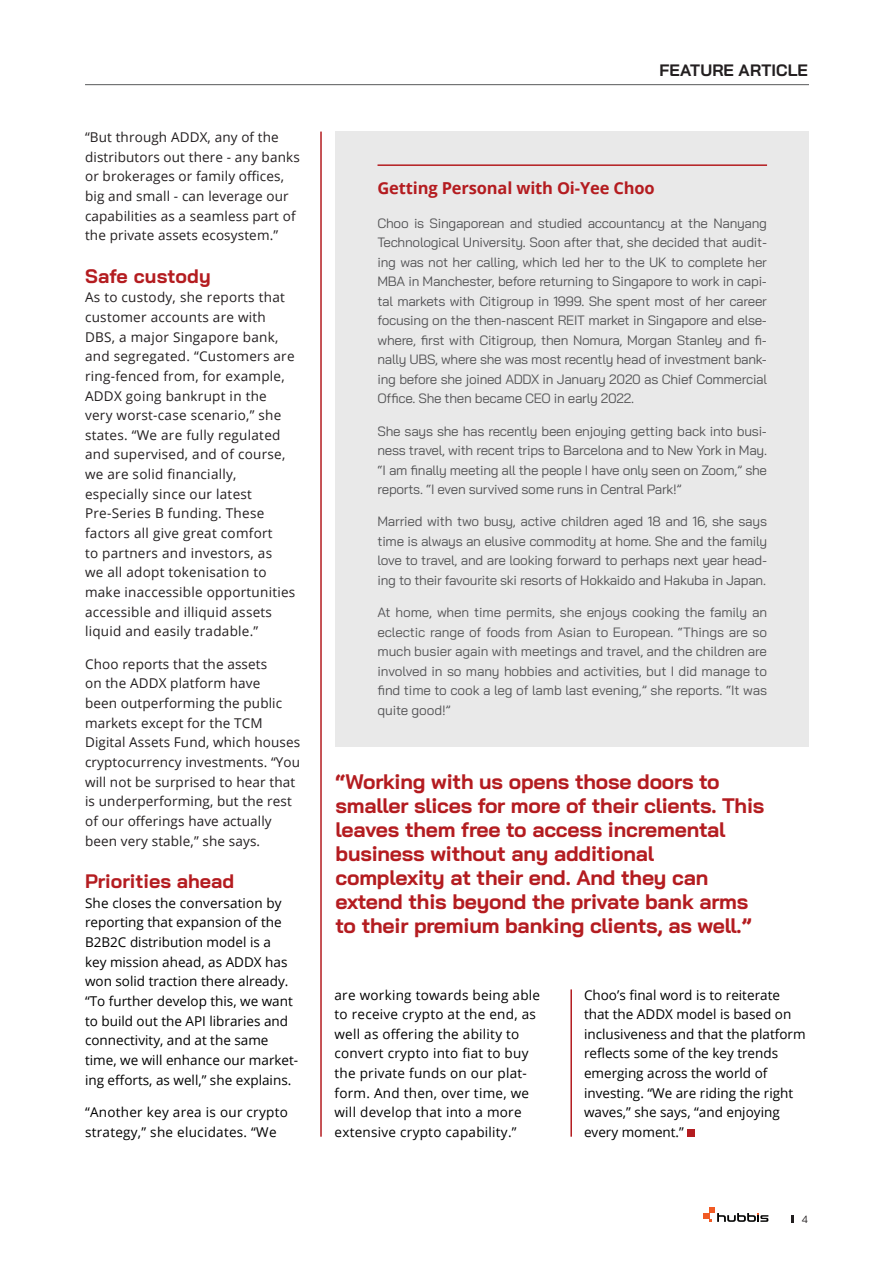
<style>
.page{position:relative;width:893px;height:1263px;background:#fff}
.page>*{position:absolute;margin:0;border:0;box-sizing:border-box;transform-origin:0 0}
.t1{font:700 21px/24px "Bai Jamjuree";letter-spacing:-.01em;color:#b41c20}
.t2{font:700 19.5px "Bai Jamjuree";color:#b41c20}
.t3{font:700 16.5px "Open Sans";letter-spacing:-.01em;color:#b41c20}
.t4{font:700 16.5px "Bai Jamjuree";letter-spacing:.005em;color:#231f20}
.t5{font:13.5px/19.5px "Bai Jamjuree";letter-spacing:-.02em;color:#535355;text-align:justify}
.t6{font:13.5px/19.6px "Open Sans";letter-spacing:.02em;color:#231f20}
.t7{font:13.5px/19.6px "Open Sans";color:#000}
.t8{font:13.5px/19.5px "Open Sans";letter-spacing:.02em;color:#000}
.t9{font:10.5px "Bai Jamjuree";color:#231f20}
</style>
<div class="page">
<svg style="left:703px;top:1207px;width:65px;height:15px"></svg>
<svg style="left:791px;top:1215px;width:3px;height:8px"></svg>
<div style="left:336px;top:132px;width:473px;height:615px;background:#e9e9e9"></div>
<hr style="left:377px;top:164px;width:390px;height:2px;background:#b41c20">
<hr style="left:320px;top:132px;width:2px;height:1005px;background:#b41c20">
<div style="left:687px;top:1129px;width:8px;height:8px;background:#b41c20"></div>
<hr style="left:570px;top:989px;width:2px;height:148px;background:#b41c20">
<hr style="left:85px;top:84px;width:724px;height:1px;background:#57585a">
<p class="t6" style="left:85px;top:127px;width:216px">“But through ADDX, any of the distributors out there - any banks or brokerages or family offices, big and small - can leverage our capabilities as a seamless part of the private assets ecosystem.”</p>
<h2 class="t2" style="left:85px;top:264px;width:127px">Safe custody</h2>
<p class="t6" style="left:85px;top:287px;width:212px">As to custody, she reports that customer accounts are with<br>DBS, a major Singapore bank, and segregated. “Customers are ring-fenced from, for example,<br>ADDX going bankrupt in the very worst-case scenario,” she states. “We are fully regulated and supervised, and of course, we are solid financially, especially since our latest<br>Pre-Series B funding. These factors all give great comfort<br>to partners and investors, as<br>we all adopt tokenisation to make inaccessible opportunities accessible and illiquid assets liquid and easily tradable.”</p>
<p class="t6" style="left:85px;top:654px;width:217px">Choo reports that the assets<br>on the ADDX platform have<br>been outperforming the public markets except for the TCM<br>Digital Assets Fund, which houses cryptocurrency investments. “You will not be surprised to hear that is underperforming, but the rest of our offerings have actually been very stable,” she says.</p>
<h2 class="t2" style="left:85px;top:870px;width:151px">Priorities ahead</h2>
<p class="t7" style="left:85px;top:892px;width:215px">She closes the conversation by reporting that expansion of the<br>B2B2C distribution model is a<br>key mission ahead, as ADDX has won solid traction there already. “To further develop this, we want to build out the API libraries and connectivity, and at the same time, we will enhance our market&shy;ing efforts, as well,” she explains.</p>
<p class="t8" style="left:85px;top:1102px;width:204px">“Another key area is our crypto strategy,” she elucidates. “We</p>
<p class="t4" style="left:659px;top:61px;width:150px">FEATURE ARTICLE</p>
<p class="t3" style="left:377px;top:177px;width:279px">Getting Personal with Oi-Yee Choo</p>
<p class="t5" style="left:377px;top:213px;width:391px">Choo is Singaporean and studied accountancy at the Nanyang Technological University. Soon after that, she decided that audit&shy;ing was not her calling, which led her to the UK to complete her MBA in Manchester, before returning to Singapore to work in capi&shy;tal markets with Citigroup in 1999. She spent most of her career focusing on the then-nascent REIT market in Singapore and else&shy;where, first with Citigroup, then Nomura, Morgan Stanley and fi&shy;nally UBS, where she was most recently head of investment bank&shy;ing before she joined ADDX in January 2020 as Chief Commercial Office. She then became CEO in early 2022.</p>
<p class="t5" style="left:377px;top:421px;width:391px">She says she has recently been enjoying getting back into busi&shy;ness travel, with recent trips to Barcelona and to New York in May. “I am finally meeting all the people I have only seen on Zoom,” she reports. “I even survived some runs in Central Park!”</p>
<p class="t5" style="left:377px;top:512px;width:391px">Married with two busy, active children aged 18 and 16, she says time is always an elusive commodity at home. She and the family love to travel, and are looking forward to perhaps next year head&shy;ing to their favourite ski resorts of Hokkaido and Hakuba in Japan.</p>
<p class="t5" style="left:377px;top:602px;width:391px">At home, when time permits, she enjoys cooking the family an eclectic range of foods from Asian to European. “Things are so much busier again with meetings and travel, and the children are involved in so many hobbies and activities, but I did manage to find time to cook a leg of lamb last evening,” she reports. “It was quite good!”</p>
<p class="t1" style="left:336px;top:770px;width:430px">“Working with us opens those doors to smaller slices for more of their clients. This leaves them free to access incremental business without any additional complexity at their end. And they can extend this beyond the private bank arms to their premium banking clients, as well.”</p>
<p class="t8" style="left:334px;top:985px;width:207px">are working towards being able to receive crypto at the end, as well as offering the ability to convert crypto into fiat to buy the private funds on our plat&shy;form. And then, over time, we will develop that into a more extensive crypto capability.”</p>
<p class="t7" style="left:584px;top:985px;width:223px">Choo’s final word is to reiterate that the ADDX model is based on inclusiveness and that the platform reflects some of the key trends emerging across the world of investing. “We are riding the right waves,” she says, “and enjoying every moment.”</p>
<p class="t9" style="left:802px;top:1210px;width:8px">4</p>
</div>
